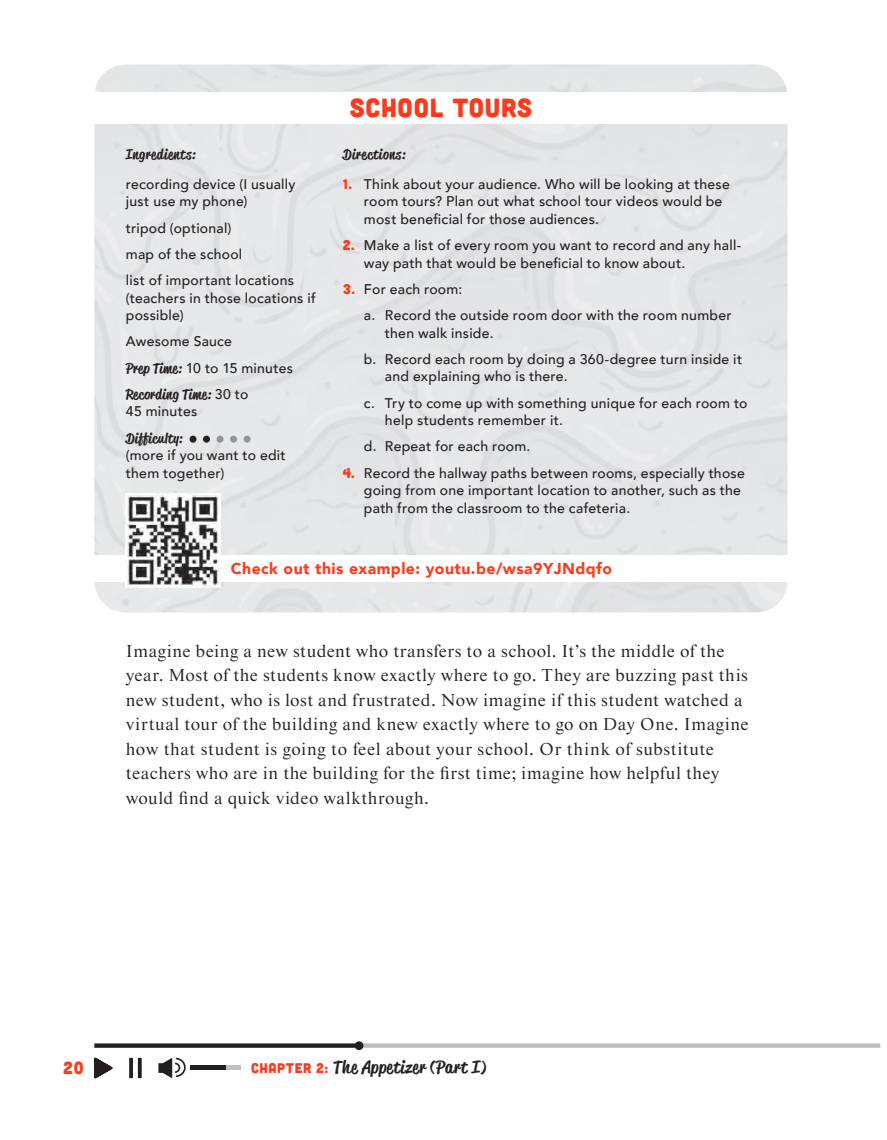
<style>
.page{position:relative;width:887px;height:1140px;background:#fff}
.page>*{position:absolute;margin:0;border:0;box-sizing:border-box;transform-origin:0 0}
.t1{font:26.25px "Cubano";letter-spacing:.03em;color:#ff3a1c}
.t2{font:17.5px/24.5px "Starling";letter-spacing:.025em;color:#231f20}
.t3{font:500 17.5px "Reklame Script";letter-spacing:.035em;color:#231f20}
.t4{font:17.5px "Cubano";color:#ff3a1c}
.t5{font:900 15.75px "Avenir";letter-spacing:.03em;color:#ff3a1c}
.t6{font:500 14px/17.5px "Avenir";letter-spacing:.02em;color:#231f20}
.t7{font:500 14px "Reklame Script";letter-spacing:.04em;color:#231f20}
.s1{font-family:"Reklame Script"}
.s2{font-family:"Avenir"}
.s3{font-family:"Cubano";font-weight:400;color:#ff3a1c}
.s4{font-family:"Cubano";font-weight:400;font-size:14px;color:#ff3a1c}
</style>
<div class="page">
<svg style="left:225px;top:1065px;width:15px;height:5px"></svg>
<div style="left:190px;top:1065px;width:35px;height:5px;background:#231f20"></div>
<svg style="left:94px;top:1057px;width:19px;height:21px"></svg>
<svg style="left:158px;top:1057px;width:28px;height:21px"></svg>
<svg style="left:129px;top:1057px;width:4px;height:21px"></svg>
<svg style="left:138px;top:1057px;width:4px;height:21px"></svg>
<svg style="left:94px;top:1043px;width:261px;height:4px"></svg>
<svg style="left:363px;top:1043px;width:517px;height:4px;background:#c2c3c6"></svg>
<div style="left:355px;top:1041px;width:8px;height:9px;background:#231f20;border-radius:50%"></div>
<img style="left:94px;top:65px;width:693px;height:547px">
<div style="left:93px;top:93px;width:696px;height:31px;background:#fff"></div>
<div style="left:189px;top:436px;width:7px;height:7px;background:#231f20;border-radius:50%"></div>
<div style="left:203px;top:436px;width:7px;height:7px;background:#231f20;border-radius:50%"></div>
<div style="left:216px;top:436px;width:7px;height:7px;background:#939598;border-radius:50%"></div>
<div style="left:230px;top:436px;width:7px;height:7px;background:#939598;border-radius:50%"></div>
<div style="left:244px;top:436px;width:7px;height:7px;background:#939598;border-radius:50%"></div>
<div style="left:93px;top:555px;width:696px;height:26px;background:#fff"></div>
<img style="left:126px;top:493px;width:94px;height:95px">
<p class="t7" style="left:126px;top:145px;width:71px">Ingredients:</p>
<p class="t6" style="left:126px;top:174px;width:171px">recording device (I usually just use my phone)</p>
<p class="t6" style="left:126px;top:214px;width:170px;line-height:26.2px">tripod (optional)<br>map of the school<br>list of important locations</p>
<p class="t6" style="left:126px;top:288px;width:191px">(teachers in those locations if possible)</p>
<p class="t6" style="left:126px;top:328px;width:169px;line-height:26.2px">Awesome Sauce<br><span class="s1">Prep Time:</span> 10 to 15 minutes</p>
<p class="t7" style="left:126px;top:384px;width:124px">Recording Time: <span class="s2">30 to</span></p>
<p class="t6" style="left:126px;top:402px;width:73px">45 minutes</p>
<p class="t7" style="left:126px;top:428px;width:58px">Difficulty:</p>
<p class="t6" style="left:126px;top:446px;width:161px">(more if you want to edit them together)</p>
<h1 class="t1" style="left:350px;top:91px;width:184px">SCHOOL TOURS</h1>
<p class="t7" style="left:343px;top:145px;width:64px">Directions:</p>
<p class="t6" style="left:364px;top:174px;width:367px;text-indent:-21px"><span class="s3">1.</span> Think about your audience. Who will be looking at these room tours? Plan out what school tour videos would be most beneficial for those audiences.</p>
<p class="t6" style="left:364px;top:236px;width:379px;text-indent:-21px"><span class="s3">2.</span> Make a list of every room you want to record and any hall&shy;way path that would be beneficial to know about.</p>
<p class="t6" style="left:364px;top:275px;width:369px;line-height:26.2px;text-indent:-21px"><span class="s3">3.</span> For each room:<br>a. Record the outside room door with the room number</p>
<p class="t6" style="left:364px;top:319px;width:380px;line-height:26.2px;text-indent:21px">then walk inside.<br>b. Record each room by doing a 360-degree turn inside it</p>
<p class="t6" style="left:364px;top:363px;width:385px;line-height:26.2px;text-indent:21px">and explaining who is there.<br>c. Try to come up with something unique for each room to</p>
<p class="t6" style="left:364px;top:406px;width:200px;line-height:26.2px;text-indent:21px">help students remember it. d. Repeat for each room.</p>
<p class="t6" style="left:364px;top:463px;width:382px;text-indent:-21px"><span class="s3">4.</span> Record the hallway paths between rooms, especially those going from one important location to another, such as the path from the classroom to the cafeteria.</p>
<p class="t5" style="left:231px;top:555px;width:383px">Check out this example: youtu.be/wsa9YJNdqfo</p>
<p class="t2" style="left:126px;top:639px;width:624px">Imagine being a new student who transfers to a school. It’s the middle of the year. Most of the students know exactly where to go. They are buzzing past this new student, who is lost and frustrated. Now imagine if this student watched a virtual tour of the building and knew exactly where to go on Day One. Imagine how that student is going to feel about your school. Or think of substitute teachers who are in the building for the first time; imagine how helpful they would find a quick video walkthrough.</p>
<p class="t4" style="left:63px;top:1056px;width:22px">20</p>
<p class="t3" style="left:251px;top:1055px;width:237px"><span class="s4">CHAPTER 2:</span> The Appetizer (Part I)</p>
</div>
